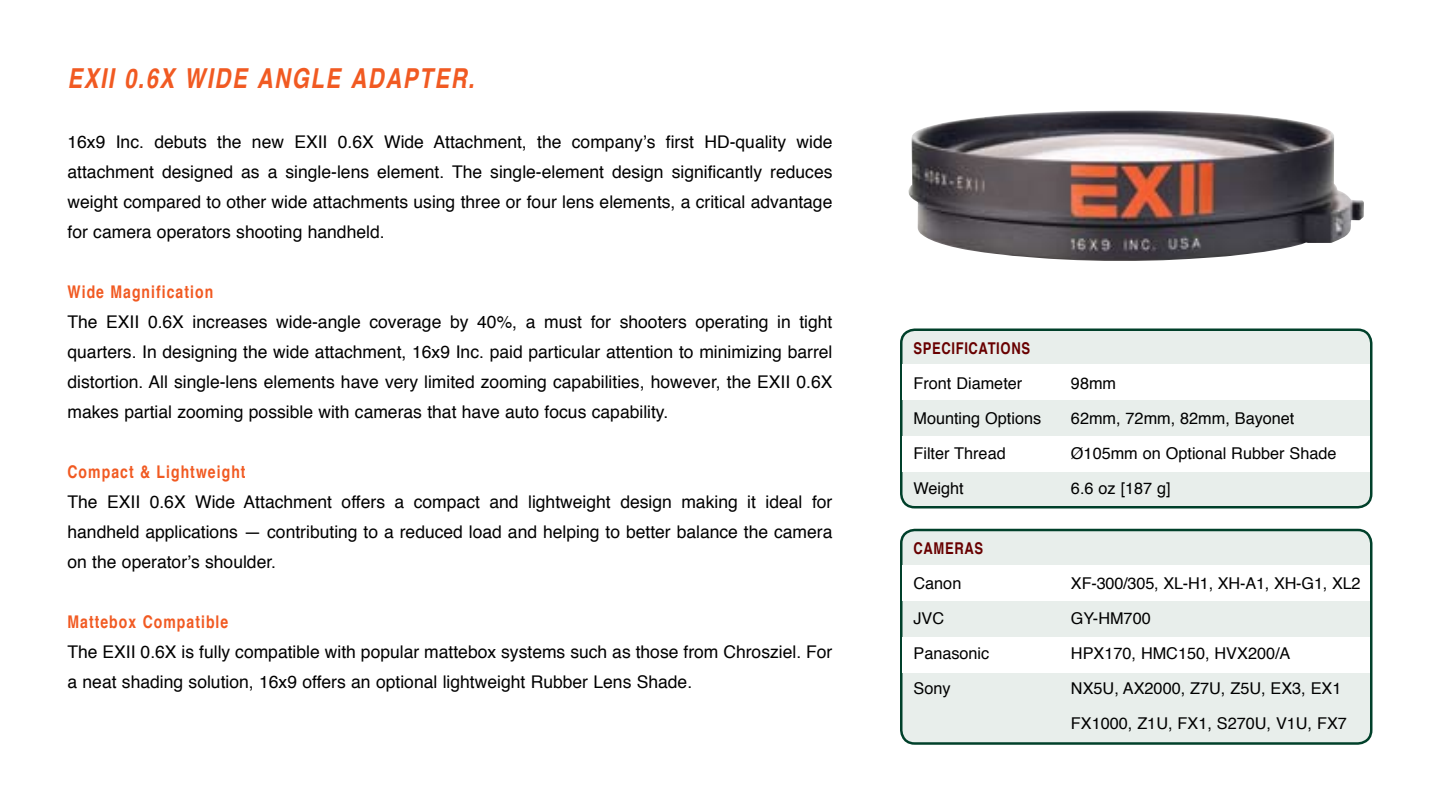
<style>
.page{position:relative;width:1440px;height:810px;background:#fff}
.page>*{position:absolute;margin:0;border:0;box-sizing:border-box;transform-origin:0 0}
.t1{font:italic 700 27.5px "Helvetica";letter-spacing:.075em;color:#f15a22;scale:.8 1}
.t2{font:17.5px/30px "Helvetica";color:#000;text-align:justify}
.t3{font:700 17.5px "Helvetica";letter-spacing:.075em;color:#f15a22;scale:.8 1}
.t4{font:16.25px/35px "Helvetica";color:#000}
.t5{font:700 16.25px "Helvetica";letter-spacing:.05em;color:#680000;scale:.8 1}
</style>
<div class="page">
<img style="left:908px;top:110px;width:456px;height:151px">
<div style="left:901px;top:330px;width:470px;height:177px;background:#e8eeeb;border-radius:14px"></div>
<div style="left:900px;top:328px;width:472px;height:180px;border:2px solid #00402a;border-radius:14px"></div>
<div style="left:901px;top:530px;width:470px;height:214px;background:#e8eeeb;border-radius:14px"></div>
<div style="left:900px;top:529px;width:472px;height:216px;border:2px solid #00402a;border-radius:14px"></div>
<div style="left:903px;top:365px;width:467px;height:35px;background:#fff"></div>
<div style="left:903px;top:565px;width:467px;height:36px;background:#fff"></div>
<div style="left:903px;top:437px;width:467px;height:35px;background:#fff"></div>
<div style="left:903px;top:637px;width:467px;height:36px;background:#fff"></div>
<h1 class="t1" style="left:68px;top:56px;width:510px">EXII 0.6X WIDE ANGLE ADAPTER.</h1>
<p class="t2" style="left:68px;top:128px;width:767px">16x9 Inc. debuts the new EXII 0.6X Wide Attachment, the company’s first HD-quality wide attachment designed as a single-lens element. The single-element design significantly reduces weight compared to other wide attachments using three or four lens elements, a critical advantage for camera operators shooting handheld.</p>
<p class="t3" style="left:68px;top:278px;width:184px">Wide Magnification</p>
<p class="t2" style="left:68px;top:308px;width:766px">The EXII 0.6X increases wide-angle coverage by 40%, a must for shooters operating in tight quarters. In designing the wide attachment, 16x9 Inc. paid particular attention to minimizing barrel distortion. All single-lens elements have very limited zooming capabilities, however, the EXII 0.6X makes partial zooming possible with cameras that have auto focus capability.</p>
<p class="t3" style="left:68px;top:458px;width:224px">Compact &amp; Lightweight</p>
<p class="t2" style="left:68px;top:488px;width:767px">The EXII 0.6X Wide Attachment offers a compact and lightweight design making it ideal for handheld applications — contributing to a reduced load and helping to better balance the camera on the operator’s shoulder.</p>
<p class="t3" style="left:68px;top:608px;width:203px">Mattebox Compatible</p>
<p class="t2" style="left:68px;top:638px;width:766px">The EXII 0.6X is fully compatible with popular mattebox systems such as those from Chrosziel. For a neat shading solution, 16x9 offers an optional lightweight Rubber Lens Shade.</p>
<p class="t5" style="left:913px;top:335px;width:147px">SPECIFICATIONS</p>
<p class="t4" style="left:913px;top:366px;width:110px">Front Diameter</p>
<p class="t4" style="left:1071px;top:366px;width:47px">98mm</p>
<p class="t4" style="left:913px;top:401px;width:129px">Mounting Options</p>
<p class="t4" style="left:1071px;top:401px;width:225px">62mm, 72mm, 82mm, Bayonet</p>
<p class="t4" style="left:913px;top:436px;width:94px">Filter Thread</p>
<p class="t4" style="left:1071px;top:436px;width:267px">Ø105mm on Optional Rubber Shade</p>
<p class="t4" style="left:913px;top:471px;width:52px">Weight</p>
<p class="t4" style="left:1071px;top:471px;width:101px">6.6 oz [187 g]</p>
<p class="t5" style="left:913px;top:536px;width:89px">CAMERAS</p>
<p class="t4" style="left:913px;top:567px;width:49px">Canon</p>
<p class="t4" style="left:1071px;top:567px;width:291px">XF-300/305, XL-H1, XH-A1, XH-G1, XL2</p>
<p class="t4" style="left:913px;top:602px;width:32px">JVC</p>
<p class="t4" style="left:1071px;top:602px;width:81px">GY-HM700</p>
<p class="t4" style="left:913px;top:637px;width:77px">Panasonic</p>
<p class="t4" style="left:1071px;top:637px;width:221px">HPX170, HMC150, HVX200/A</p>
<p class="t4" style="left:913px;top:672px;width:39px">Sony</p>
<p class="t4" style="left:1071px;top:672px;width:277px">NX5U, AX2000, Z7U, Z5U, EX3, EX1<br>FX1000, Z1U, FX1, S270U, V1U, FX7</p>
</div>
